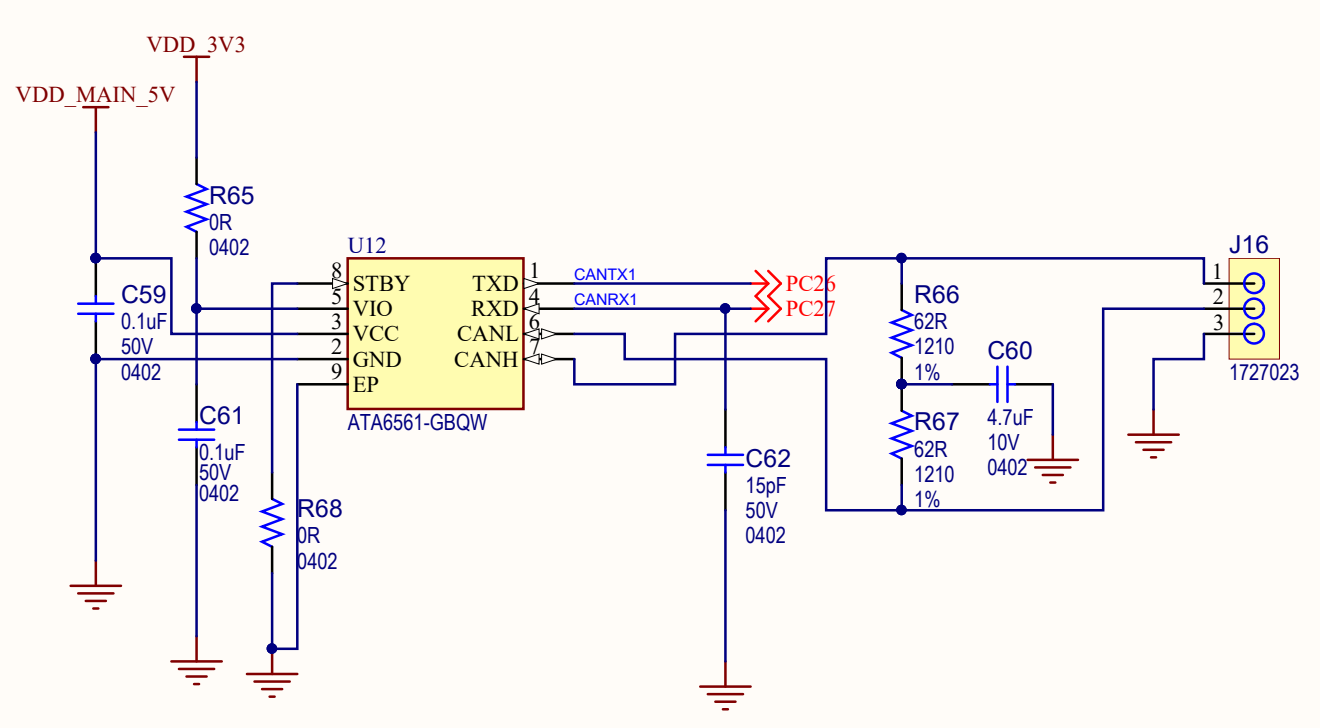
<style>
.page{position:relative;width:1320px;height:728px;background:#fff}
.page>*{position:absolute;margin:0;border:0;box-sizing:border-box;transform-origin:0 0}
.t1{font:24.85px "Arial";letter-spacing:.005em;color:#000080}
.t2{font:22.75px/25.2px "Times New Roman";color:#000;text-align:justify}
.t3{font:22.75px "Times New Roman";color:#800000}
.t4{font:22.75px/25.2px "Times New Roman";color:#f00}
.t5{font:22.75px "Times New Roman";color:#000080}
.t6{font:22.4px/25.2px "Arial Narrow";letter-spacing:-.005em;color:#000080}
.t7{font:16.1px/25.2px "Arial";letter-spacing:-.01em;color:#00f}
</style>
<div class="page">
<hr style="left:95px;top:321px;width:2px;height:38px;background:#000">
<hr style="left:78px;top:302px;width:35px;height:3px;background:#00f">
<hr style="left:78px;top:312px;width:35px;height:3px;background:#00f">
<hr style="left:1204px;top:332px;width:50px;height:3px;background:#000">
<hr style="left:1204px;top:307px;width:50px;height:3px;background:#000">
<div style="left:1229px;top:258px;width:50px;height:101px;background:#ffffb0"></div>
<div style="left:1243px;top:322px;width:22px;height:22px;border:3px solid #00f;border-radius:50%"></div>
<div style="left:1243px;top:297px;width:22px;height:22px;border:3px solid #00f;border-radius:50%"></div>
<hr style="left:1204px;top:282px;width:50px;height:3px;background:#000">
<div style="left:1243px;top:272px;width:22px;height:22px;border:3px solid #00f;border-radius:50%"></div>
<hr style="left:71px;top:584px;width:50px;height:3px;background:#800000">
<hr style="left:78px;top:592px;width:35px;height:2px;background:#800000">
<hr style="left:86px;top:599px;width:20px;height:3px;background:#800000">
<hr style="left:95px;top:560px;width:2px;height:25px;background:#800000">
<hr style="left:247px;top:672px;width:50px;height:3px;background:#800000">
<hr style="left:254px;top:680px;width:36px;height:2px;background:#800000">
<hr style="left:262px;top:687px;width:20px;height:3px;background:#800000">
<hr style="left:271px;top:648px;width:2px;height:25px;background:#800000">
<hr style="left:700px;top:685px;width:51px;height:2px;background:#800000">
<hr style="left:708px;top:692px;width:35px;height:3px;background:#800000">
<hr style="left:715px;top:700px;width:20px;height:2px;background:#800000">
<hr style="left:724px;top:661px;width:3px;height:25px;background:#800000">
<hr style="left:184px;top:55px;width:25px;height:3px;background:#800000">
<hr style="left:195px;top:57px;width:3px;height:25px;background:#800000">
<hr style="left:83px;top:106px;width:25px;height:2px;background:#800000">
<hr style="left:95px;top:107px;width:2px;height:25px;background:#800000">
<hr style="left:171px;top:660px;width:51px;height:2px;background:#800000">
<hr style="left:179px;top:667px;width:35px;height:3px;background:#800000">
<hr style="left:186px;top:675px;width:21px;height:2px;background:#800000">
<svg style="left:194px;top:682px;width:5px;height:3px"></svg>
<hr style="left:195px;top:636px;width:3px;height:25px;background:#800000">
<div style="left:348px;top:258px;width:175px;height:151px;background:#ffffb0"></div>
<div style="left:346px;top:257px;width:179px;height:153px;border:3px solid #800000"></div>
<hr style="left:524px;top:307px;width:50px;height:3px;background:#000">
<svg style="left:523px;top:303px;width:16px;height:11px"></svg>
<hr style="left:524px;top:282px;width:50px;height:3px;background:#000">
<svg style="left:524px;top:278px;width:15px;height:11px"></svg>
<hr style="left:297px;top:358px;width:51px;height:2px;background:#000">
<hr style="left:297px;top:332px;width:51px;height:3px;background:#000">
<hr style="left:297px;top:307px;width:51px;height:3px;background:#000">
<hr style="left:524px;top:332px;width:50px;height:3px;background:#000">
<svg style="left:523px;top:328px;width:34px;height:11px"></svg>
<hr style="left:524px;top:358px;width:50px;height:2px;background:#000">
<svg style="left:523px;top:353px;width:34px;height:11px"></svg>
<hr style="left:297px;top:282px;width:51px;height:3px;background:#000">
<svg style="left:332px;top:278px;width:16px;height:11px"></svg>
<hr style="left:297px;top:383px;width:51px;height:2px;background:#000">
<hr style="left:724px;top:510px;width:3px;height:151px;background:#000080">
<hr style="left:195px;top:82px;width:3px;height:75px;background:#000080">
<svg style="left:572px;top:256px;width:634px;height:50px"></svg>
<div style="left:896px;top:253px;width:10px;height:10px;background:#000080;border:1px solid #000080;border-radius:50%"></div>
<svg style="left:572px;top:306px;width:634px;height:206px"></svg>
<div style="left:896px;top:505px;width:10px;height:9px;background:#000080;border:1px solid #000080;border-radius:50%"></div>
<svg style="left:1151px;top:331px;width:55px;height:81px"></svg>
<hr style="left:724px;top:308px;width:3px;height:101px;background:#000080">
<div style="left:720px;top:303px;width:10px;height:10px;background:#000080;border:1px solid #000080;border-radius:50%"></div>
<svg style="left:93px;top:130px;width:117px;height:206px"></svg>
<div style="left:91px;top:253px;width:9px;height:10px;background:#000080;border:1px solid #000080;border-radius:50%"></div>
<svg style="left:93px;top:356px;width:101px;height:207px"></svg>
<div style="left:91px;top:354px;width:9px;height:9px;background:#000080;border:1px solid #000080;border-radius:50%"></div>
<svg style="left:194px;top:281px;width:106px;height:370px"></svg>
<div style="left:267px;top:643px;width:10px;height:10px;background:#000080;border:1px solid #000080;border-radius:50%"></div>
<p class="t3" style="left:147px;top:28px;width:101px">VDD_3V3</p>
<p class="t3" style="left:16px;top:78px;width:161px">VDD_MAIN_5V</p>
<p class="t1" style="left:209px;top:178px;width:47px">R65</p>
<p class="t1" style="left:121px;top:277px;width:47px">C59</p>
<p class="t6" style="left:121px;top:308px;width:48px">0.1uF<br>50V<br>0402</p>
<p class="t6" style="left:209px;top:208px;width:42px">0R<br>0402</p>
<p class="t1" style="left:199px;top:398px;width:47px">C61</p>
<p class="t6" style="left:199px;top:441px;width:48px;line-height:20.3px">0.1uF<br>50V<br>0402</p>
<p class="t5" style="left:348px;top:229px;width:40px">U12</p>
<p class="t2" style="left:331px;top:257px;width:13px">8</p>
<p class="t2" style="left:331px;top:282px;width:13px">5</p>
<p class="t2" style="left:331px;top:308px;width:13px">3</p>
<p class="t2" style="left:331px;top:333px;width:13px">2</p>
<p class="t2" style="left:331px;top:358px;width:13px">9</p>
<p class="t2" style="left:353px;top:270px;width:59px">STBY</p>
<p class="t2" style="left:353px;top:295px;width:42px">VIO</p>
<p class="t2" style="left:353px;top:320px;width:48px">VCC</p>
<p class="t2" style="left:353px;top:345px;width:51px">GND</p>
<p class="t2" style="left:353px;top:371px;width:28px">EP</p>
<p class="t2" style="left:472px;top:270px;width:48px">TXD</p>
<p class="t2" style="left:471px;top:295px;width:49px">RXD</p>
<p class="t2" style="left:457px;top:320px;width:63px">CANL</p>
<p class="t2" style="left:454px;top:345px;width:66px">CANH</p>
<p class="t6" style="left:348px;top:408px;width:141px">ATA6561-GBQW</p>
<p class="t2" style="left:529px;top:257px;width:13px">1</p>
<p class="t2" style="left:529px;top:282px;width:13px">4</p>
<p class="t2" style="left:529px;top:308px;width:13px">6</p>
<p class="t2" style="left:529px;top:333px;width:13px">7</p>
<p class="t1" style="left:297px;top:491px;width:47px">R68</p>
<p class="t6" style="left:297px;top:522px;width:42px">0R<br>0402</p>
<p class="t7" style="left:574px;top:262px;width:65px">CANTX1<br>CANRX1</p>
<p class="t4" style="left:786px;top:270px;width:52px">PC26<br>PC27</p>
<p class="t1" style="left:746px;top:441px;width:47px">C62</p>
<p class="t6" style="left:746px;top:471px;width:43px">15pF<br>50V<br>0402</p>
<p class="t1" style="left:914px;top:277px;width:47px">R66</p>
<p class="t6" style="left:914px;top:308px;width:42px">62R<br>1210<br>1%</p>
<p class="t1" style="left:914px;top:404px;width:47px">R67</p>
<p class="t6" style="left:914px;top:435px;width:42px">62R<br>1210<br>1%</p>
<p class="t1" style="left:987px;top:333px;width:47px">C60</p>
<p class="t6" style="left:987px;top:403px;width:48px">4.7uF<br>10V<br>0402</p>
<p class="t1" style="left:1229px;top:227px;width:42px">J16</p>
<p class="t2" style="left:1212px;top:258px;width:14px">1<br>2<br>3</p>
<p class="t6" style="left:1229px;top:358px;width:72px">1727023</p>
</div>
